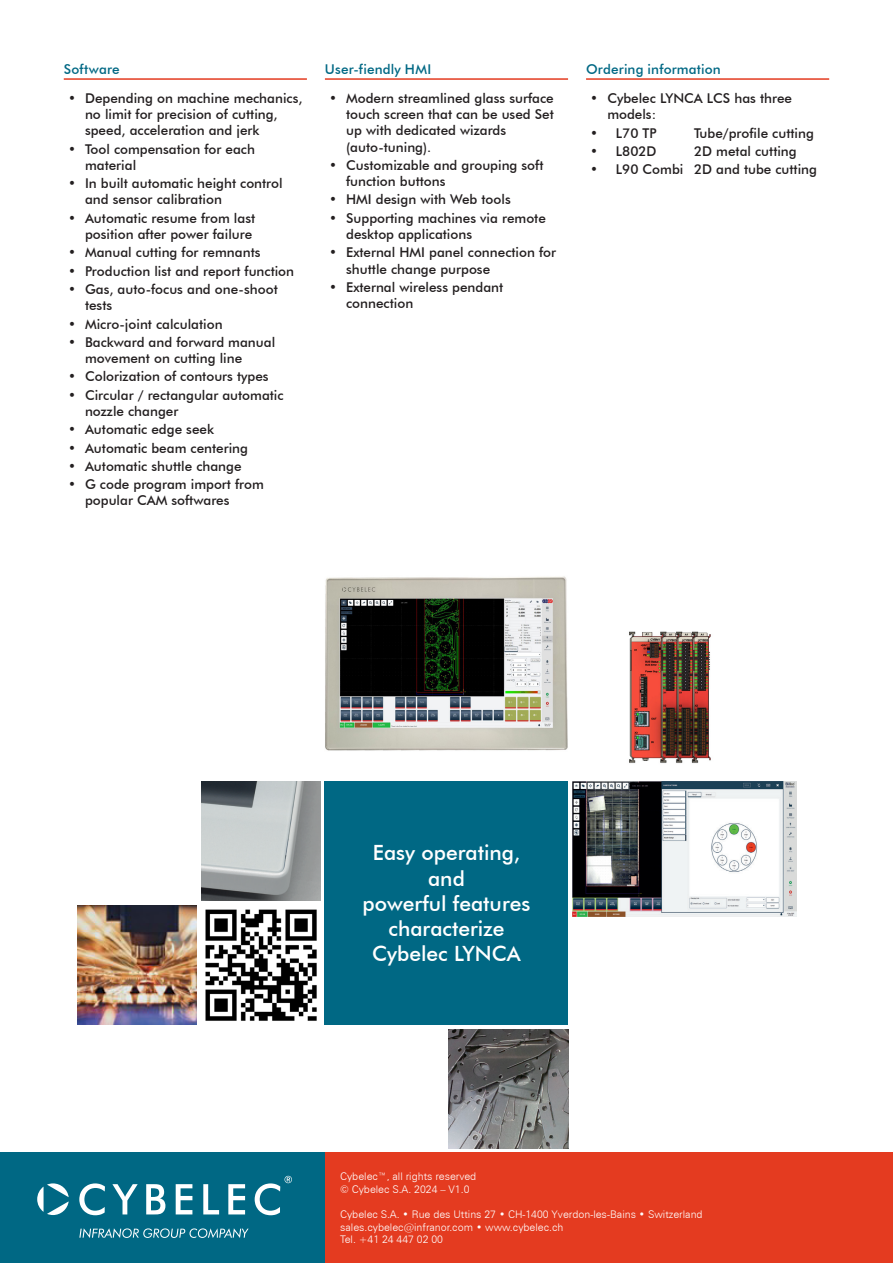
<style>
.page{position:relative;width:893px;height:1263px;background:#fff}
.page>*{position:absolute;margin:0;border:0;box-sizing:border-box;transform-origin:0 0}
.Titre_3_verso_EN{font:500 21px "Futura BT";color:#fff}
.t1{font:500 13.5px/16.2px "Futura BT";color:#231f20}
.Titre_4_verso_EN{font:500 13.5px "Futura BT";letter-spacing:.01em;color:#006884}
.t2{font:300 10.5px/12.6px "Zurich BT";color:#fff}
</style>
<div class="page">
<div style="left:325px;top:1152px;width:568px;height:111px;background:#e43b20"></div>
<div style="left:0;top:1152px;width:325px;height:111px;background:#006884"></div>
<svg style="left:79px;top:1183px;width:26px;height:32px"></svg>
<svg style="left:112px;top:1184px;width:26px;height:30px"></svg>
<svg style="left:146px;top:1184px;width:19px;height:30px"></svg>
<svg style="left:176px;top:1184px;width:16px;height:30px"></svg>
<svg style="left:203px;top:1184px;width:16px;height:30px"></svg>
<svg style="left:228px;top:1184px;width:17px;height:30px"></svg>
<svg style="left:37px;top:1183px;width:32px;height:32px"></svg>
<svg style="left:79px;top:1228px;width:170px;height:10px"></svg>
<svg style="left:255px;top:1176px;width:37px;height:39px"></svg>
<div style="left:325px;top:781px;width:243px;height:243px;background:#006884"></div>
<img style="left:201px;top:781px;width:120px;height:120px">
<img style="left:205px;top:909px;width:112px;height:112px">
<img style="left:449px;top:1029px;width:119px;height:119px">
<img style="left:78px;top:905px;width:119px;height:119px">
<img style="left:572px;top:781px;width:224px;height:135px">
<img style="left:325px;top:576px;width:243px;height:175px">
<img style="left:629px;top:631px;width:82px;height:132px">
<hr style="left:64px;top:78px;width:243px;height:2px;background:#e43b20">
<hr style="left:325px;top:78px;width:243px;height:2px;background:#e43b20">
<hr style="left:586px;top:78px;width:243px;height:2px;background:#e43b20">
<p class="Titre_4_verso_EN" style="left:64px;top:61px;width:57px">Software</p>
<p class="t1" style="left:85px;top:90px;width:219px;text-indent:-17px">• Depending on machine mechanics, no limit for precision of cutting, speed, acceleration and jerk</p>
<p class="t1" style="left:85px;top:141px;width:171px;text-indent:-17px">• Tool compensation for each material</p>
<p class="t1" style="left:85px;top:175px;width:199px;text-indent:-17px">• In built automatic height control and sensor calibration</p>
<p class="t1" style="left:68px;top:210px;width:189px;text-align:right">• Automatic resume from last position after power failure</p>
<p class="t1" style="left:68px;top:244px;width:194px">• Manual cutting for remnants</p>
<p class="t1" style="left:68px;top:263px;width:228px">• Production list and report function</p>
<p class="t1" style="left:85px;top:281px;width:194px;text-indent:-17px">• Gas, auto-focus and one-shoot tests</p>
<p class="t1" style="left:68px;top:315px;width:156px">• Micro-joint calculation</p>
<p class="t1" style="left:85px;top:334px;width:192px;text-indent:-17px">• Backward and forward manual movement on cutting line</p>
<p class="t1" style="left:68px;top:368px;width:202px">• Colorization of contours types</p>
<p class="t1" style="left:85px;top:387px;width:200px;text-indent:-17px">• Circular / rectangular automatic nozzle changer</p>
<p class="t1" style="left:68px;top:421px;width:147px">• Automatic edge seek</p>
<p class="t1" style="left:68px;top:439px;width:181px">• Automatic beam centering</p>
<p class="t1" style="left:68px;top:458px;width:175px">• Automatic shuttle change</p>
<p class="t1" style="left:85px;top:476px;width:180px;text-indent:-17px">• G code program import from popular CAM softwares</p>
<p class="Titre_4_verso_EN" style="left:325px;top:61px;width:108px">User-fiendly HMI</p>
<p class="t1" style="left:346px;top:90px;width:209px;text-indent:-17px">• Modern streamlined glass surface touch screen that can be used Set up with dedicated wizards (auto-tuning).</p>
<p class="t1" style="left:346px;top:157px;width:199px;text-indent:-17px">• Customizable and grouping soft function buttons</p>
<p class="t1" style="left:329px;top:191px;width:183px">• HMI design with Web tools</p>
<p class="t1" style="left:346px;top:210px;width:201px;text-indent:-17px">• Supporting machines via remote desktop applications</p>
<p class="t1" style="left:346px;top:244px;width:211px;text-indent:-17px">• External HMI panel connection for shuttle change purpose</p>
<p class="t1" style="left:346px;top:279px;width:159px;text-indent:-17px">• External wireless pendant connection</p>
<p class="Titre_4_verso_EN" style="left:586px;top:61px;width:136px">Ordering information</p>
<p class="t1" style="left:607px;top:90px;width:186px;text-indent:-17px">• Cybelec LYNCA LCS has three models:</p>
<p class="t1" style="left:590px;top:125px;width:68px">• L70 TP</p>
<p class="t1" style="left:694px;top:125px;width:121px">Tube/profile cutting</p>
<p class="t1" style="left:590px;top:143px;width:68px">• L802D</p>
<p class="t1" style="left:694px;top:143px;width:104px">2D metal cutting</p>
<p class="t1" style="left:590px;top:161px;width:228px">• L90 Combi 2D and tube cutting</p>
<p class="Titre_3_verso_EN" style="left:373px;top:840px;width:149px">Easy operating,</p>
<p class="Titre_3_verso_EN" style="left:428px;top:865px;width:38px">and</p>
<p class="Titre_3_verso_EN" style="left:363px;top:891px;width:169px">powerful features</p>
<p class="Titre_3_verso_EN" style="left:388px;top:916px;width:117px">characterize</p>
<p class="Titre_3_verso_EN" style="left:372px;top:941px;width:150px">Cybelec LYNCA</p>
<p class="t2" style="left:340px;top:1170px;width:138px">Cybelec™, all rights reserved © Cybelec S.A. 2024 – V1.0</p>
<p class="t2" style="left:340px;top:1208px;width:364px">Cybelec S.A. • Rue des Uttins 27 • CH-1400 Yverdon-les-Bains • Switzerland sales.cybelec@infranor.com • www.cybelec.ch<br>Tel. +41 24 447 02 00</p>
</div>
